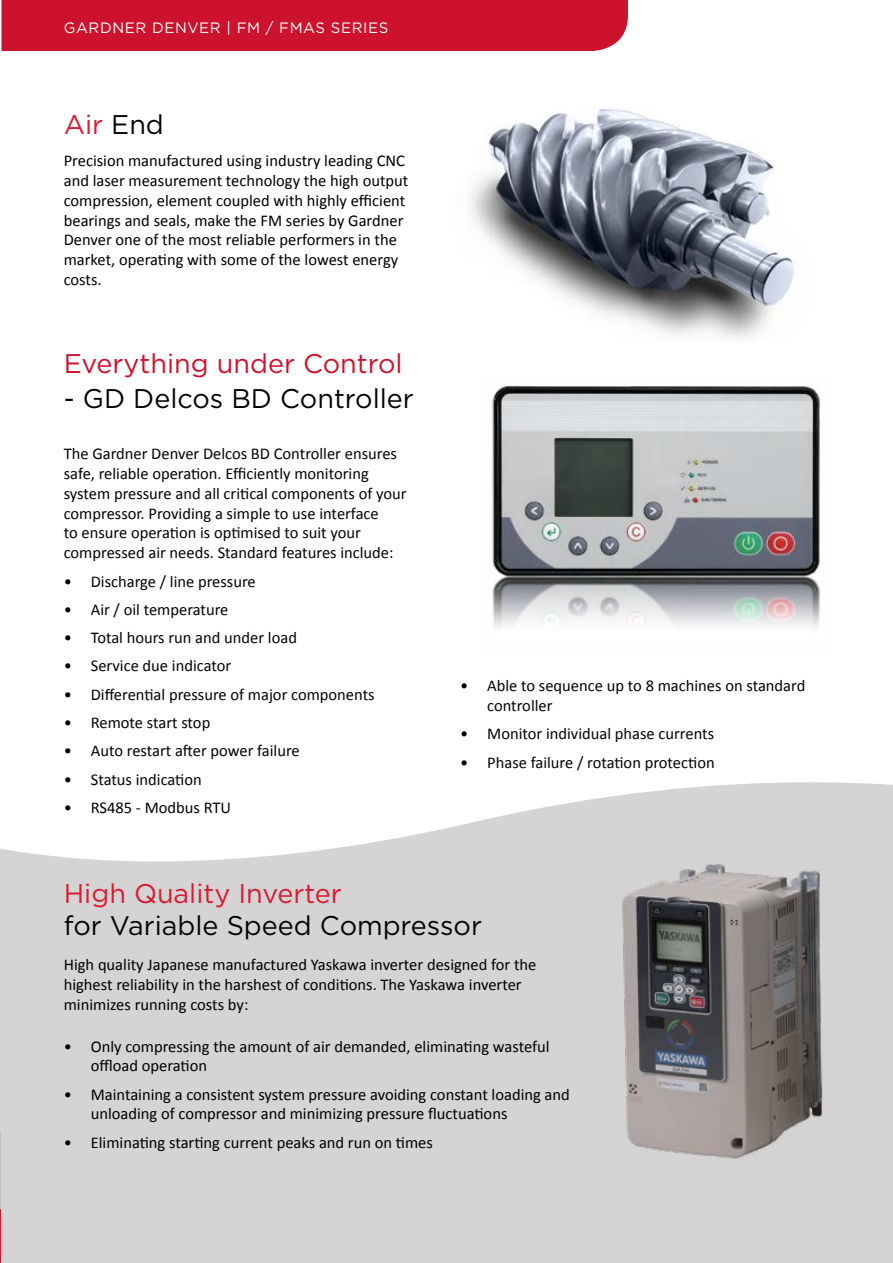
<style>
.page{position:relative;width:893px;height:1263px;background:#fff}
.page>*{position:absolute;margin:0;border:0;box-sizing:border-box;transform-origin:0 0}
.t1{font:27px "Gotham";color:#030408}
.t2{font:27px "Gotham";color:#da1a32}
.t3{font:27px "Gotham";color:#cd122d}
.t4{font:16.5px/19.8px "Calibri";color:#000}
.t5{font:16.5px/19.8px "Calibri";color:#030408}
.t6{font:15px "Gotham";letter-spacing:.04em;color:#fff}
.s1{color:#030408}
</style>
<div class="page">
<div style="left:1px;top:0;width:627px;height:51px;background:#cd122d"></div>
<svg style="left:0;top:782px;width:893px;height:481px;fill:#d6d3d4"></svg>
<svg style="left:0;top:1079px;width:1px;height:184px"></svg>
<img style="left:471px;top:109px;width:323px;height:230px">
<img style="left:492px;top:386px;width:329px;height:242px">
<img style="left:613px;top:852px;width:216px;height:312px">
<p class="t6" style="left:64px;top:18px;width:326px">GARDNER DENVER | FM / FMAS SERIES</p>
<h1 class="t2" style="left:64px;top:107px;width:102px">Air <span class="s1">End</span></h1>
<p class="t4" style="left:64px;top:150px;width:346px">Precision manufactured using industry leading CNC and laser measurement technology the high output compression, element coupled with highly efficient bearings and seals, make the FM series by Gardner Denver one of the most reliable performers in the market, operating with some of the lowest energy costs.</p>
<h1 class="t3" style="left:64px;top:346px;width:340px">Everything under Control</h1>
<h1 class="t1" style="left:64px;top:381px;width:352px">- GD Delcos BD Controller</h1>
<p class="t5" style="left:64px;top:443px;width:344px">The Gardner Denver Delcos BD Controller ensures safe, reliable operation. Efficiently monitoring system pressure and all critical components of your compressor. Providing a simple to use interface<br>to ensure operation is optimised to suit your compressed air needs. Standard features include:</p>
<p class="t5" style="left:64px;top:570px;width:194px">• Discharge / line pressure</p>
<p class="t5" style="left:64px;top:599px;width:166px">• Air / oil temperature</p>
<p class="t5" style="left:64px;top:627px;width:235px">• Total hours run and under load</p>
<p class="t5" style="left:64px;top:655px;width:169px">• Service due indicator</p>
<p class="t5" style="left:64px;top:684px;width:312px">• Differential pressure of major components</p>
<p class="t5" style="left:64px;top:712px;width:148px">• Remote start stop</p>
<p class="t5" style="left:64px;top:740px;width:237px">• Auto restart after power failure</p>
<p class="t5" style="left:64px;top:768px;width:140px">• Status indication</p>
<p class="t5" style="left:64px;top:797px;width:169px">• RS485 - Modbus RTU</p>
<p class="t5" style="left:487px;top:675px;width:320px;text-indent:-27px">• Able to sequence up to 8 machines on standard controller</p>
<p class="t5" style="left:460px;top:723px;width:255px">• Monitor individual phase currents</p>
<p class="t5" style="left:460px;top:751px;width:256px">• Phase failure / rotation protection</p>
<h1 class="t2" style="left:64px;top:876px;width:279px">High Quality Inverter</h1>
<h1 class="t1" style="left:64px;top:908px;width:420px">for Variable Speed Compressor</h1>
<p class="t4" style="left:64px;top:954px;width:474px">High quality Japanese manufactured Yaskawa inverter designed for the highest reliability in the harshest of conditions. The Yaskawa inverter minimizes running costs by:</p>
<p class="t4" style="left:91px;top:1035px;width:460px;text-indent:-27px">• Only compressing the amount of air demanded, eliminating wasteful offload operation</p>
<p class="t4" style="left:91px;top:1083px;width:481px;text-indent:-27px">• Maintaining a consistent system pressure avoiding constant loading and unloading of compressor and minimizing pressure fluctuations</p>
<p class="t4" style="left:64px;top:1131px;width:371px">• Eliminating starting current peaks and run on times</p>
</div>
